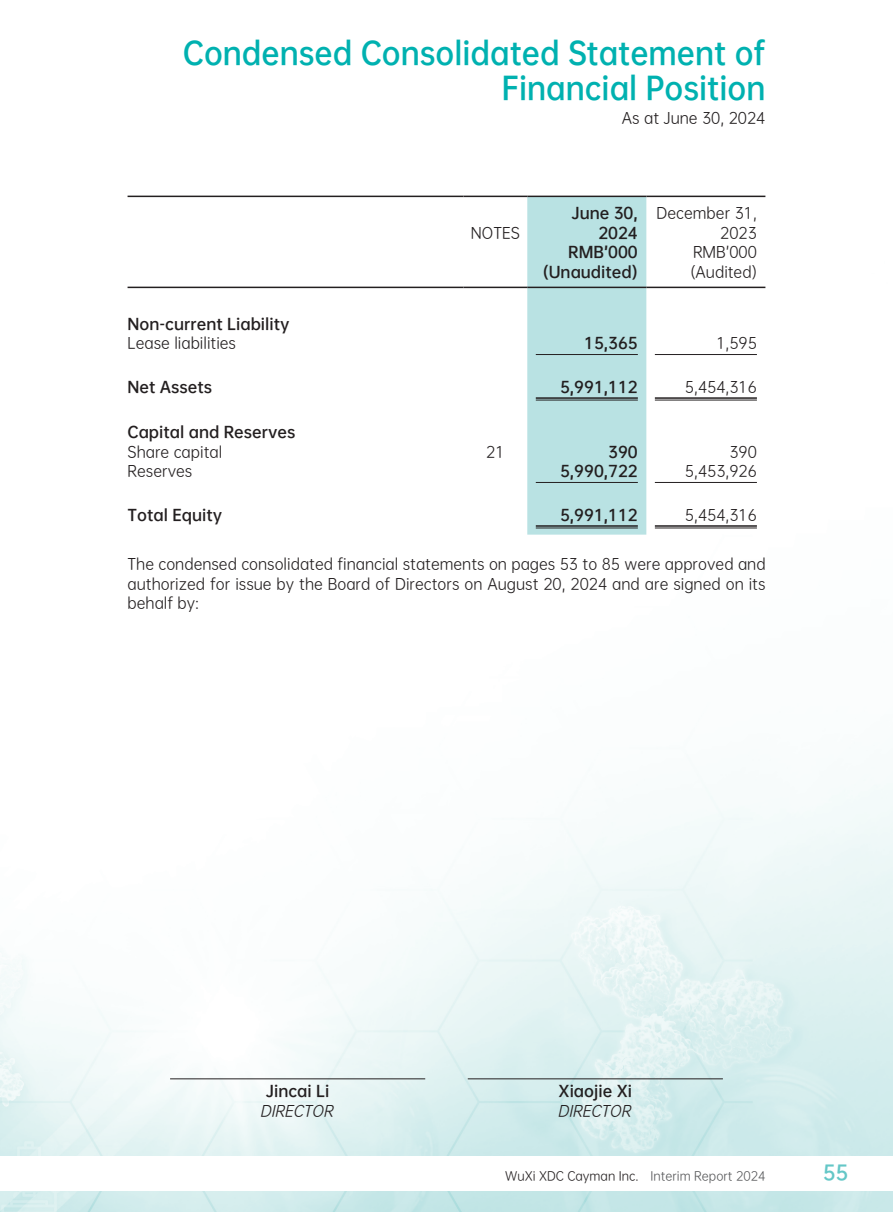
<style>
.page{position:relative;width:893px;height:1212px;background:#fff}
.page>*{position:absolute;margin:0;border:0;box-sizing:border-box;transform-origin:0 0}
.t1{font:30px/34.5px "OPPO Sans B";color:#00b1b0;text-align:right;scale:.95 1}
.t2{font:19.5px "OPPO Sans B";color:#64c7c7}
._00_txt{font:15px/19.5px "OPPO Sans R";color:#231f20;text-align:justify}
._50_Table_txt{font:15px "OPPO Sans B";color:#231f20}
._50_Table_txt-2{font:15px "OPPO Sans R";color:#231f20}
._50_Table_txt-3{font:italic 15px "OPPO Sans R";color:#231f20}
.t3{font:12px "OPPO Sans R";color:#231f20}
.s1{color:#57585a}
</style>
<div class="page">
<img style="left:0;top:195px;width:893px;height:1017px">
<div style="left:0;top:1156px;width:893px;height:34px;background:#fff"></div>
<div style="left:527px;top:197px;width:119px;height:338px;background:#b9e2e3"></div>
<hr style="left:128px;top:196px;width:335px;height:1px;background:#231f20">
<hr style="left:463px;top:196px;width:64px;height:1px;background:#231f20">
<hr style="left:527px;top:196px;width:119px;height:1px;background:#231f20">
<hr style="left:646px;top:196px;width:119px;height:1px;background:#231f20">
<hr style="left:128px;top:287px;width:335px;height:1px;background:#231f20">
<hr style="left:463px;top:287px;width:64px;height:1px;background:#231f20">
<hr style="left:527px;top:287px;width:119px;height:1px;background:#231f20">
<hr style="left:646px;top:287px;width:119px;height:1px;background:#231f20">
<hr style="left:536px;top:354px;width:102px;height:1px;background:#231f20">
<hr style="left:655px;top:354px;width:102px;height:1px;background:#231f20">
<hr style="left:536px;top:397px;width:102px;height:2px;background:#231f20">
<hr style="left:536px;top:400px;width:102px;height:1px;background:#231f20">
<hr style="left:655px;top:397px;width:102px;height:2px;background:#231f20">
<hr style="left:655px;top:400px;width:102px;height:1px;background:#231f20">
<hr style="left:536px;top:482px;width:102px;height:1px;background:#231f20">
<hr style="left:655px;top:482px;width:102px;height:1px;background:#231f20">
<hr style="left:536px;top:525px;width:102px;height:2px;background:#231f20">
<hr style="left:536px;top:528px;width:102px;height:1px;background:#231f20">
<hr style="left:655px;top:525px;width:102px;height:2px;background:#231f20">
<hr style="left:655px;top:528px;width:102px;height:1px;background:#231f20">
<hr style="left:170px;top:1078px;width:255px;height:1px;background:#231f20">
<hr style="left:468px;top:1078px;width:255px;height:1px;background:#231f20">
<p class="t1" style="left:183px;top:33px;width:615px">Condensed Consolidated Statement of<br>Financial Position</p>
<p class="_00_txt" style="left:622px;top:107px;width:145px">As at June 30, 2024</p>
<p class="_50_Table_txt-2" style="left:471px;top:221px;width:50px">NOTES</p>
<p class="_50_Table_txt" style="left:571px;top:200px;width:68px">June 30,</p>
<p class="_50_Table_txt" style="left:598px;top:220px;width:41px">2024</p>
<p class="_50_Table_txt-2" style="left:657px;top:201px;width:102px">December 31,</p>
<p class="_50_Table_txt-2" style="left:720px;top:221px;width:38px">2023</p>
<p class="_50_Table_txt" style="left:568px;top:239px;width:71px">RMB’000</p>
<p class="_50_Table_txt-2" style="left:693px;top:240px;width:65px">RMB’000</p>
<p class="_50_Table_txt" style="left:543px;top:259px;width:97px">(Unaudited)</p>
<p class="_50_Table_txt-2" style="left:690px;top:260px;width:68px">(Audited)</p>
<p class="_50_Table_txt" style="left:128px;top:311px;width:163px">Non-current Liability</p>
<p class="_50_Table_txt-2" style="left:128px;top:331px;width:110px">Lease liabilities</p>
<p class="_50_Table_txt" style="left:584px;top:330px;width:55px">15,365</p>
<p class="_50_Table_txt-2" style="left:716px;top:331px;width:42px">1,595</p>
<p class="_50_Table_txt" style="left:128px;top:374px;width:86px">Net Assets</p>
<p class="_50_Table_txt" style="left:560px;top:374px;width:79px">5,991,112</p>
<p class="_50_Table_txt-2" style="left:685px;top:375px;width:73px">5,454,316</p>
<p class="_50_Table_txt" style="left:128px;top:419px;width:169px">Capital and Reserves</p>
<p class="_50_Table_txt-2" style="left:128px;top:440px;width:96px">Share capital</p>
<p class="_50_Table_txt-2" style="left:486px;top:440px;width:20px">21</p>
<p class="_50_Table_txt" style="left:608px;top:439px;width:31px">390</p>
<p class="_50_Table_txt-2" style="left:729px;top:440px;width:29px">390</p>
<p class="_50_Table_txt-2" style="left:128px;top:459px;width:66px">Reserves</p>
<p class="_50_Table_txt" style="left:560px;top:458px;width:79px">5,990,722</p>
<p class="_50_Table_txt-2" style="left:685px;top:459px;width:73px">5,453,926</p>
<p class="_50_Table_txt" style="left:128px;top:502px;width:96px">Total Equity</p>
<p class="_50_Table_txt" style="left:560px;top:502px;width:79px">5,991,112</p>
<p class="_50_Table_txt-2" style="left:685px;top:503px;width:73px">5,454,316</p>
<p class="_00_txt" style="left:128px;top:553px;width:640px">The condensed consolidated financial statements on pages 53 to 85 were approved and authorized for issue by the Board of Directors on August 20, 2024 and are signed on its behalf by:</p>
<p class="_50_Table_txt" style="left:266px;top:1078px;width:65px">Jincai Li</p>
<p class="_50_Table_txt" style="left:559px;top:1078px;width:75px">Xiaojie Xi</p>
<p class="_50_Table_txt-3" style="left:260px;top:1099px;width:79px">DIRECTOR</p>
<p class="_50_Table_txt-3" style="left:558px;top:1099px;width:79px">DIRECTOR</p>
<p class="t3" style="left:505px;top:1166px;width:262px">WuXi XDC Cayman Inc. <span class="s1">Interim Report 2024</span></p>
<h2 class="t2" style="left:823px;top:1156px;width:27px">55</h2>
</div>
